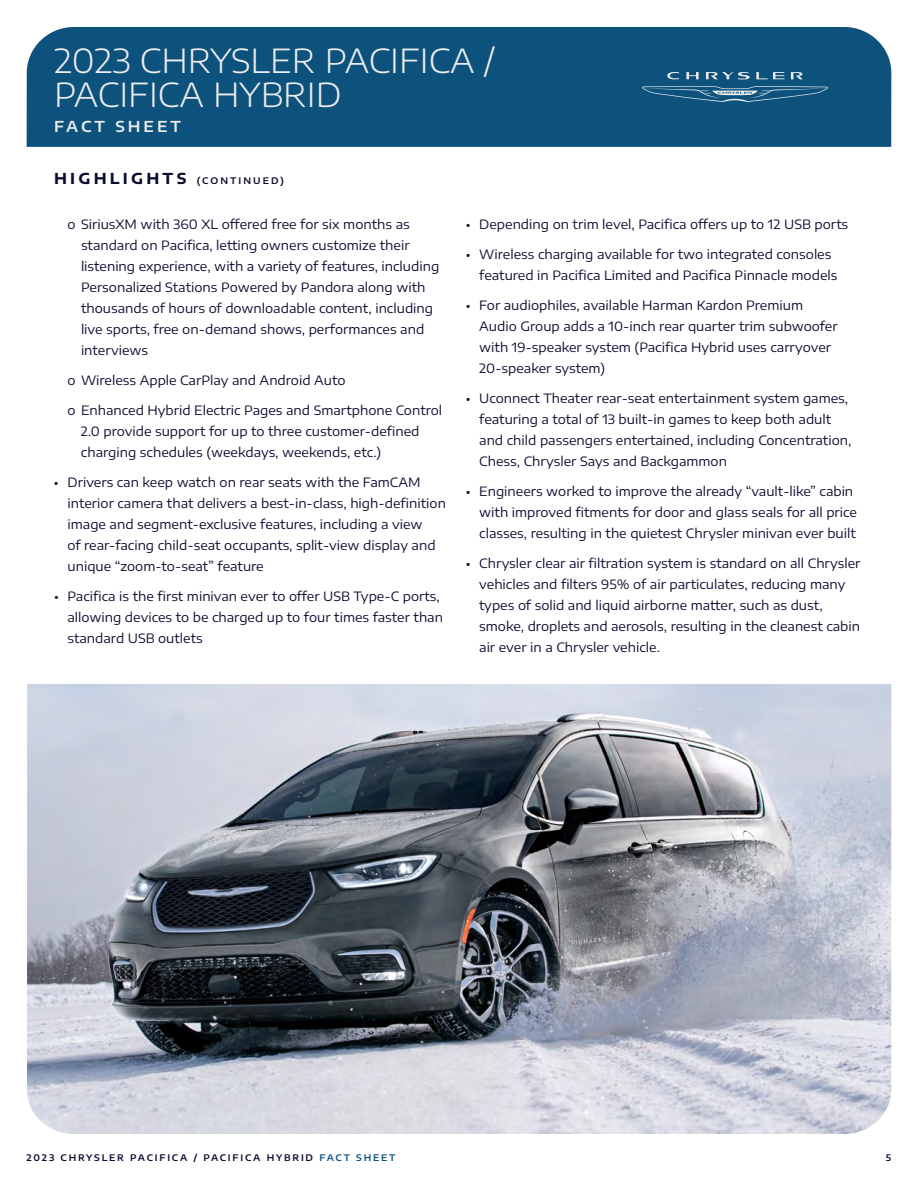
<style>
.page{position:relative;width:918px;height:1188px;background:#fff}
.page>*{position:absolute;margin:0;border:0;box-sizing:border-box;transform-origin:0 0}
.t1{font:300 33px/34.5px "Encode Sans Expanded";color:#edeced}
.t2{font:600 15px "Encode Sans Expanded";letter-spacing:.2em;color:#edeced}
.t3{font:12.75px/21px "Encode Sans Expanded";color:#0b0b30}
.t4{font:600 9px "Encode Sans Expanded";letter-spacing:.2em;color:#0b0b30}
.t5{font:600 9px "Encode Sans Expanded";letter-spacing:.23em;color:#0b0b30}
.s1{font-weight:700;font-size:15px}
.s2{color:#0d527d}
</style>
<div class="page">
<div style="left:27px;top:27px;width:864px;height:120px;background:#0d527d"></div>
<svg style="left:641px;top:86px;width:188px;height:16px"></svg>
<svg style="left:756px;top:72px;width:29px;height:7px"></svg>
<svg style="left:686px;top:72px;width:13px;height:7px"></svg>
<svg style="left:706px;top:72px;width:44px;height:8px"></svg>
<svg style="left:667px;top:72px;width:12px;height:7px"></svg>
<svg style="left:791px;top:72px;width:12px;height:7px"></svg>
<img style="left:27px;top:684px;width:864px;height:450px">
<h1 class="t1" style="left:54px;top:42px;width:443px">2023 CHRYSLER PACIFICA /<br>PACIFICA HYBRID</h1>
<p class="t2" style="left:54px;top:116px;width:129px">FACT SHEET</p>
<p class="t5" style="left:54px;top:175px;width:232px"><span class="s1">HIGHLIGHTS</span> (CONTINUED)</p>
<p class="t3" style="left:81px;top:214px;width:360px;text-indent:-14px">o SiriusXM with 360 XL offered free for six months as standard on Pacifica, letting owners customize their listening experience, with a variety of features, including Personalized Stations Powered by Pandora along with thousands of hours of downloadable content, including live sports, free on-demand shows, performances and interviews</p>
<p class="t3" style="left:68px;top:369px;width:280px">o Wireless Apple CarPlay and Android Auto</p>
<p class="t3" style="left:81px;top:399px;width:363px;text-indent:-13px">o Enhanced Hybrid Electric Pages and Smartphone Control<br>2.0 provide support for up to three customer-defined charging schedules (weekdays, weekends, etc.)</p>
<p class="t3" style="left:68px;top:471px;width:380px;text-indent:-14px">• Drivers can keep watch on rear seats with the FamCAM interior camera that delivers a best-in-class, high-definition image and segment-exclusive features, including a view<br>of rear-facing child-seat occupants, split-view display and unique “zoom-to-seat” feature</p>
<p class="t3" style="left:68px;top:585px;width:377px;text-indent:-13px">• Pacifica is the first minivan ever to offer USB Type-C ports, allowing devices to be charged up to four times faster than standard USB outlets</p>
<p class="t3" style="left:466px;top:214px;width:384px">• Depending on trim level, Pacifica offers up to 12 USB ports</p>
<p class="t3" style="left:479px;top:243px;width:360px;text-indent:-14px">• Wireless charging available for two integrated consoles featured in Pacifica Limited and Pacifica Pinnacle models</p>
<p class="t3" style="left:479px;top:294px;width:360px;text-indent:-13px">• For audiophiles, available Harman Kardon Premium Audio Group adds a 10-inch rear quarter trim subwoofer with 19-speaker system (Pacifica Hybrid uses carryover 20-speaker system)</p>
<p class="t3" style="left:479px;top:387px;width:374px;text-indent:-14px">• Uconnect Theater rear-seat entertainment system games, featuring a total of 13 built-in games to keep both adult and child passengers entertained, including Concentration, Chess, Chrysler Says and Backgammon</p>
<p class="t3" style="left:479px;top:480px;width:379px;text-indent:-14px">• Engineers worked to improve the already “vault-like” cabin with improved fitments for door and glass seals for all price classes, resulting in the quietest Chrysler minivan ever built</p>
<p class="t3" style="left:479px;top:552px;width:383px;text-indent:-14px">• Chrysler clear air filtration system is standard on all Chrysler vehicles and filters 95% of air particulates, reducing many types of solid and liquid airborne matter, such as dust, smoke, droplets and aerosols, resulting in the cleanest cabin air ever in a Chrysler vehicle.</p>
<p class="t4" style="left:26px;top:1151px;width:371px">2023 CHRYSLER PACIFICA / PACIFICA HYBRID <span class="s2">FACT SHEET</span></p>
<p class="t4" style="left:886px;top:1151px;width:7px">5</p>
</div>
